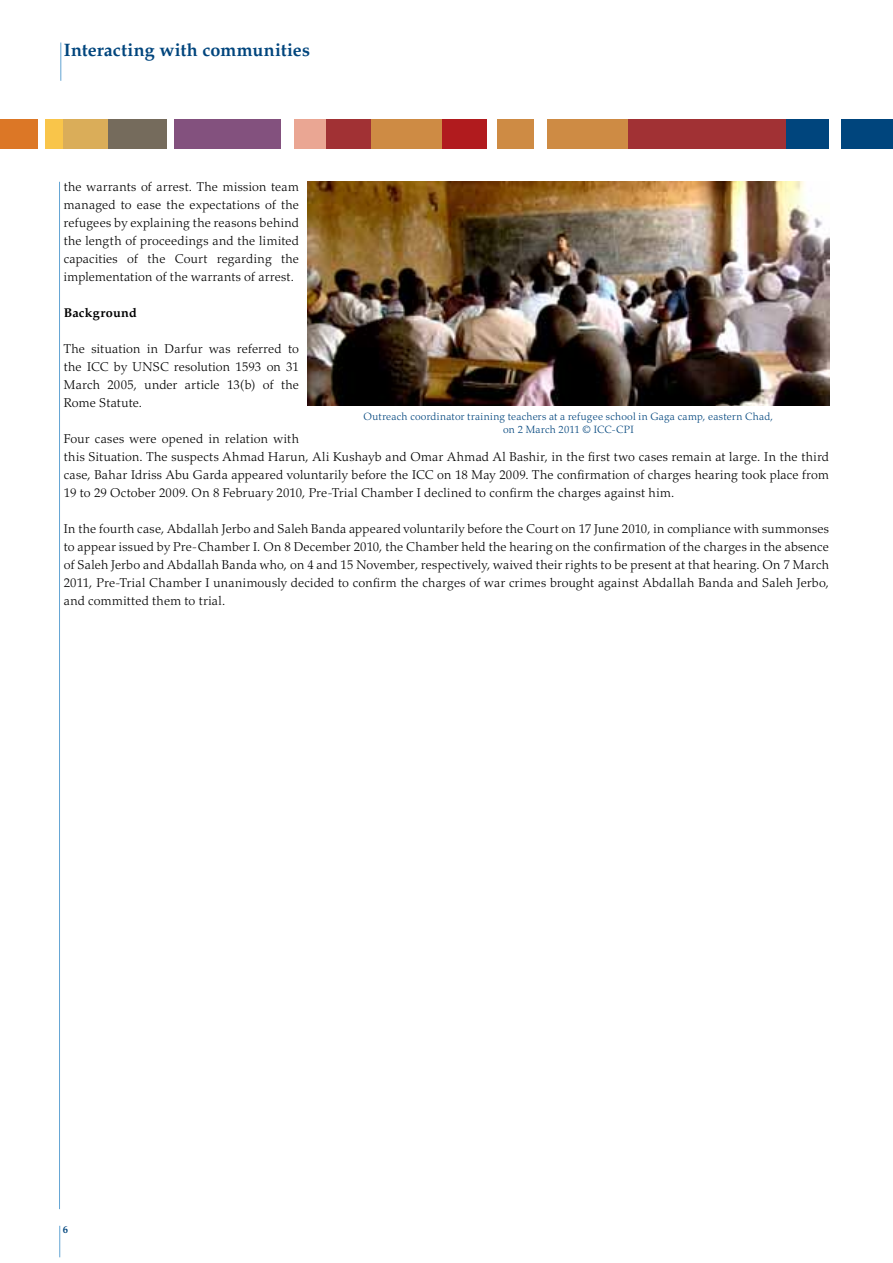
<style>
.page{position:relative;width:893px;height:1263px;background:#fff}
.page>*{position:absolute;margin:0;border:0;box-sizing:border-box;transform-origin:0 0}
.t1{font:18px "Palatino Bold Os F";letter-spacing:.005em;color:#00457d}
.t2{font:300 12.75px/18px "Palatino";letter-spacing:.02em;color:#000;text-align:justify}
.t3{font:12.75px "Palatino Bold Os F";letter-spacing:.02em;color:#000}
.t4{font:300 10.5px/12.6px "Palatino";letter-spacing:.02em;color:#00457d;text-align:center}
.t5{font:10.5px "Palatino Bold Os F";color:#00457d}
</style>
<div class="page">
<div style="left:0;top:119px;width:38px;height:30px;background:#dc7726"></div>
<div style="left:45px;top:119px;width:19px;height:30px;background:#f9c54a"></div>
<div style="left:64px;top:119px;width:44px;height:30px;background:#daad59"></div>
<div style="left:108px;top:119px;width:59px;height:30px;background:#756b5c"></div>
<div style="left:174px;top:119px;width:106px;height:30px;background:#83517e"></div>
<div style="left:294px;top:119px;width:33px;height:30px;background:#eaa693"></div>
<div style="left:327px;top:119px;width:44px;height:30px;background:#a13134"></div>
<div style="left:371px;top:119px;width:71px;height:30px;background:#ce8b44"></div>
<div style="left:442px;top:119px;width:45px;height:30px;background:#b11b1e"></div>
<div style="left:497px;top:119px;width:37px;height:30px;background:#ce8b44"></div>
<div style="left:547px;top:119px;width:81px;height:30px;background:#ce8b44"></div>
<div style="left:628px;top:119px;width:159px;height:30px;background:#a13134"></div>
<div style="left:787px;top:119px;width:42px;height:30px;background:#00457d"></div>
<div style="left:842px;top:119px;width:51px;height:30px;background:#00457d"></div>
<hr style="left:59px;top:182px;width:1px;height:1027px;background:#62a4d3">
<hr style="left:59px;top:1226px;width:1px;height:31px;background:#62a4d3">
<hr style="left:61px;top:43px;width:1px;height:38px;background:#62a4d3">
<hr style="left:892px;top:119px;width:1px;height:30px;background:#dc7726">
<img style="left:308px;top:182px;width:521px;height:223px">
<h1 class="t1" style="left:64px;top:39px;width:248px">Interacting with communities</h1>
<p class="t2" style="left:64px;top:178px;width:237px">the warrants of arrest. The mission team managed to ease the expectations of the refugees by explaining the reasons behind the length of proceedings and the limited capacities of the Court regarding the implementation of the warrants of arrest.</p>
<p class="t3" style="left:64px;top:305px;width:75px">Background</p>
<p class="t2" style="left:64px;top:340px;width:237px">The situation in Darfur was referred to the ICC by UNSC resolution 1593 on 31<br>March 2005, under article 13(b) of the Rome Statute.</p>
<p class="t2" style="left:64px;top:430px;width:767px;text-align:left">Four cases were opened in relation with<br>this Situation. The suspects Ahmad Harun, Ali Kushayb and Omar Ahmad Al Bashir, in the first two cases remain at large. In the third case, Bahar Idriss Abu Garda appeared voluntarily before the ICC on 18 May 2009. The confirmation of charges hearing took place from 19 to 29 October 2009. On 8 February 2010, Pre-Trial Chamber I declined to confirm the charges against him.</p>
<p class="t2" style="left:64px;top:520px;width:767px">In the fourth case, Abdallah Jerbo and Saleh Banda appeared voluntarily before the Court on 17 June 2010, in compliance with summonses to appear issued by Pre-Chamber I. On 8 December 2010, the Chamber held the hearing on the confirmation of the charges in the absence of Saleh Jerbo and Abdallah Banda who, on 4 and 15 November, respectively, waived their rights to be present at that hearing. On 7 March 2011, Pre-Trial Chamber I unanimously decided to confirm the charges of war crimes brought against Abdallah Banda and Saleh Jerbo, and committed them to trial.</p>
<p class="t4" style="left:364px;top:410px;width:411px">Outreach coordinator training teachers at a refugee school in Gaga camp, eastern Chad, on 2 March 2011 © ICC-CPI</p>
<p class="t5" style="left:63px;top:1224px;width:7px">6</p>
</div>
